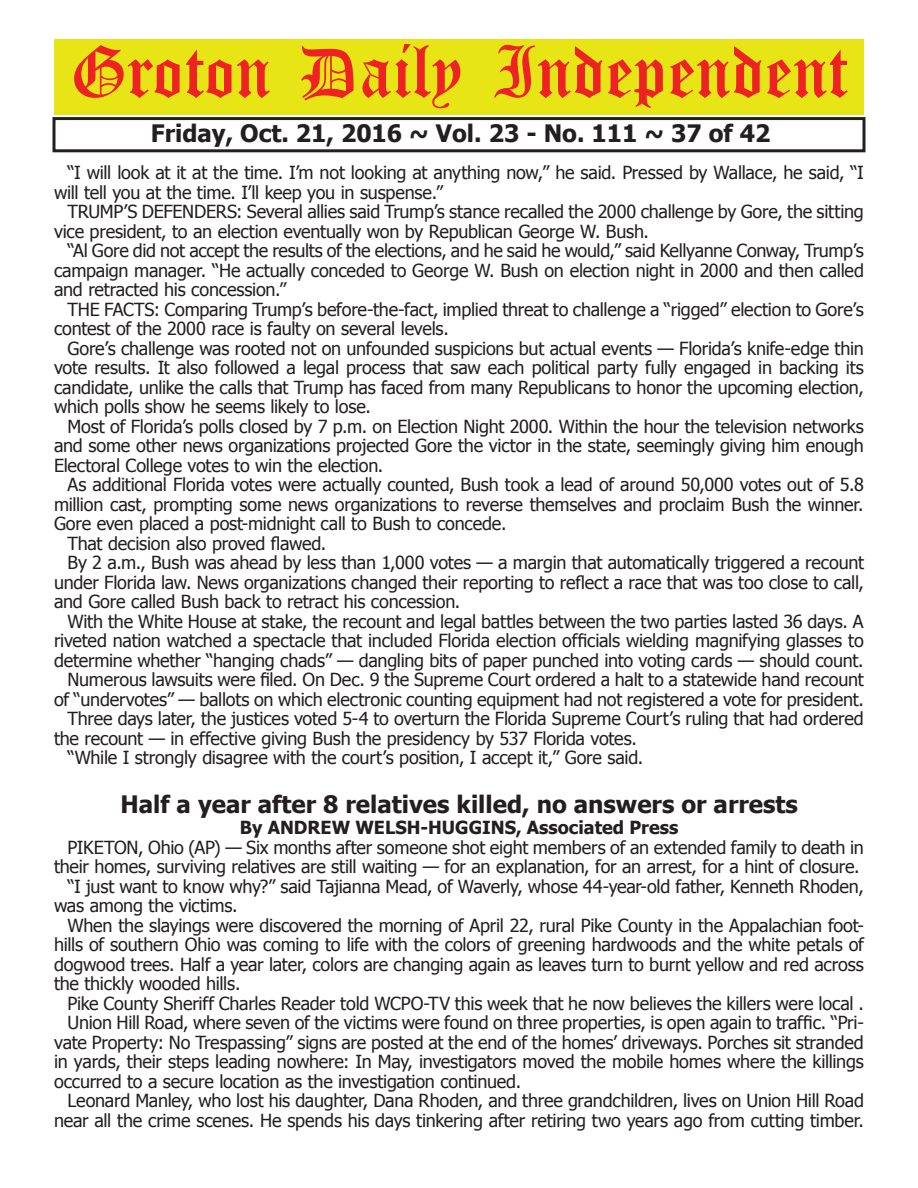
<style>
.page{position:relative;width:918px;height:1188px;background:#fff}
.page>*{position:absolute;margin:0;border:0;box-sizing:border-box;transform-origin:0 0}
.t1{font:54px "Old English Five";color:#ee2123}
.t2{font:700 24px "Tahoma";color:#231f20}
.t3{font:18px/19.5px "Tahoma";letter-spacing:-.01em;color:#231f20}
.t4{font:700 18px "Tahoma";color:#231f20}
</style>
<div class="page">
<div style="left:52px;top:117px;width:814px;height:35px;border:3px solid #231f20"></div>
<div style="left:54px;top:40px;width:810px;height:75px;background:#e7e515"></div>
<h1 class="t1" style="left:70px;top:47px;width:779px">Groton Daily Independent</h1>
<h2 class="t2" style="left:151px;top:116px;width:621px">Friday, Oct. 21, 2016 ~ Vol. 23 - No. 111 ~ 37 of 42</h2>
<p class="t3" style="left:54px;top:162px;width:811px;text-indent:14px">“I will look at it at the time. I’m not looking at anything now,” he said. Pressed by Wallace, he said, “I will tell you at the time. I’ll keep you in suspense.”</p>
<p class="t3" style="left:54px;top:201px;width:811px;text-indent:14px">TRUMP’S DEFENDERS: Several allies said Trump’s stance recalled the 2000 challenge by Gore, the sitting vice president, to an election eventually won by Republican George W. Bush.</p>
<p class="t3" style="left:54px;top:240px;width:811px;text-align:justify;text-indent:14px">“Al Gore did not accept the results of the elections, and he said he would,” said Kellyanne Conway, Trump’s campaign manager. “He actually conceded to George W. Bush on election night in 2000 and then called and retracted his concession.”</p>
<p class="t3" style="left:54px;top:299px;width:811px;text-indent:14px">THE FACTS: Comparing Trump’s before-the-fact, implied threat to challenge a “rigged” election to Gore’s contest of the 2000 race is faulty on several levels.</p>
<p class="t3" style="left:54px;top:338px;width:811px;text-align:justify;text-indent:14px">Gore’s challenge was rooted not on unfounded suspicions but actual events — Florida’s knife-edge thin vote results. It also followed a legal process that saw each political party fully engaged in backing its candidate, unlike the calls that Trump has faced from many Republicans to honor the upcoming election, which polls show he seems likely to lose.</p>
<p class="t3" style="left:54px;top:416px;width:811px;text-align:justify;text-indent:14px">Most of Florida’s polls closed by 7 p.m. on Election Night 2000. Within the hour the television networks and some other news organizations projected Gore the victor in the state, seemingly giving him enough Electoral College votes to win the election.</p>
<p class="t3" style="left:68px;top:474px;width:798px">As additional Florida votes were actually counted, Bush took a lead of around 50,000 votes out of 5.8</p>
<p class="t3" style="left:54px;top:494px;width:811px">million cast, prompting some news organizations to reverse themselves and proclaim Bush the winner.</p>
<p class="t3" style="left:54px;top:513px;width:454px">Gore even placed a post-midnight call to Bush to concede.</p>
<p class="t3" style="left:68px;top:533px;width:260px">That decision also proved flawed.</p>
<p class="t3" style="left:68px;top:552px;width:798px">By 2 a.m., Bush was ahead by less than 1,000 votes — a margin that automatically triggered a recount</p>
<p class="t3" style="left:54px;top:572px;width:811px">under Florida law. News organizations changed their reporting to reflect a race that was too close to call,</p>
<p class="t3" style="left:54px;top:591px;width:408px">and Gore called Bush back to retract his concession.</p>
<p class="t3" style="left:68px;top:611px;width:798px">With the White House at stake, the recount and legal battles between the two parties lasted 36 days. A</p>
<p class="t3" style="left:54px;top:630px;width:811px">riveted nation watched a spectacle that included Florida election officials wielding magnifying glasses to</p>
<p class="t3" style="left:54px;top:650px;width:811px">determine whether “hanging chads” — dangling bits of paper punched into voting cards — should count.</p>
<p class="t3" style="left:68px;top:669px;width:798px">Numerous lawsuits were filed. On Dec. 9 the Supreme Court ordered a halt to a statewide hand recount</p>
<p class="t3" style="left:54px;top:689px;width:811px">of “undervotes” — ballots on which electronic counting equipment had not registered a vote for president.</p>
<p class="t3" style="left:68px;top:708px;width:798px">Three days later, the justices voted 5-4 to overturn the Florida Supreme Court’s ruling that had ordered</p>
<p class="t3" style="left:54px;top:728px;width:584px">the recount — in effective giving Bush the presidency by 537 Florida votes.</p>
<p class="t3" style="left:68px;top:747px;width:577px">“While I strongly disagree with the court’s position, I accept it,” Gore said.</p>
<h2 class="t2" style="left:120px;top:787px;width:679px">Half a year after 8 relatives killed, no answers or arrests</h2>
<p class="t4" style="left:240px;top:815px;width:440px">By ANDREW WELSH-HUGGINS, Associated Press</p>
<p class="t3" style="left:68px;top:837px;width:798px">PIKETON, Ohio (AP) — Six months after someone shot eight members of an extended family to death in</p>
<p class="t3" style="left:54px;top:856px;width:807px">their homes, surviving relatives are still waiting — for an explanation, for an arrest, for a hint of closure.</p>
<p class="t3" style="left:68px;top:876px;width:798px">“I just want to know why?” said Tajianna Mead, of Waverly, whose 44-year-old father, Kenneth Rhoden,</p>
<p class="t3" style="left:54px;top:895px;width:185px">was among the victims.</p>
<p class="t3" style="left:68px;top:915px;width:798px">When the slayings were discovered the morning of April 22, rural Pike County in the Appalachian foot-</p>
<p class="t3" style="left:54px;top:934px;width:811px">hills of southern Ohio was coming to life with the colors of greening hardwoods and the white petals of</p>
<p class="t3" style="left:54px;top:954px;width:811px">dogwood trees. Half a year later, colors are changing again as leaves turn to burnt yellow and red across</p>
<p class="t3" style="left:54px;top:973px;width:188px">the thickly wooded hills.</p>
<p class="t3" style="left:68px;top:993px;width:798px">Pike County Sheriff Charles Reader told WCPO-TV this week that he now believes the killers were local .</p>
<p class="t3" style="left:68px;top:1012px;width:798px">Union Hill Road, where seven of the victims were found on three properties, is open again to traffic. “Pri-</p>
<p class="t3" style="left:54px;top:1032px;width:811px">vate Property: No Trespassing” signs are posted at the end of the homes’ driveways. Porches sit stranded</p>
<p class="t3" style="left:54px;top:1051px;width:811px">in yards, their steps leading nowhere: In May, investigators moved the mobile homes where the killings</p>
<p class="t3" style="left:54px;top:1071px;width:469px">occurred to a secure location as the investigation continued.</p>
<p class="t3" style="left:68px;top:1090px;width:798px">Leonard Manley, who lost his daughter, Dana Rhoden, and three grandchildren, lives on Union Hill Road</p>
<p class="t3" style="left:54px;top:1109px;width:811px">near all the crime scenes. He spends his days tinkering after retiring two years ago from cutting timber.</p>
</div>
